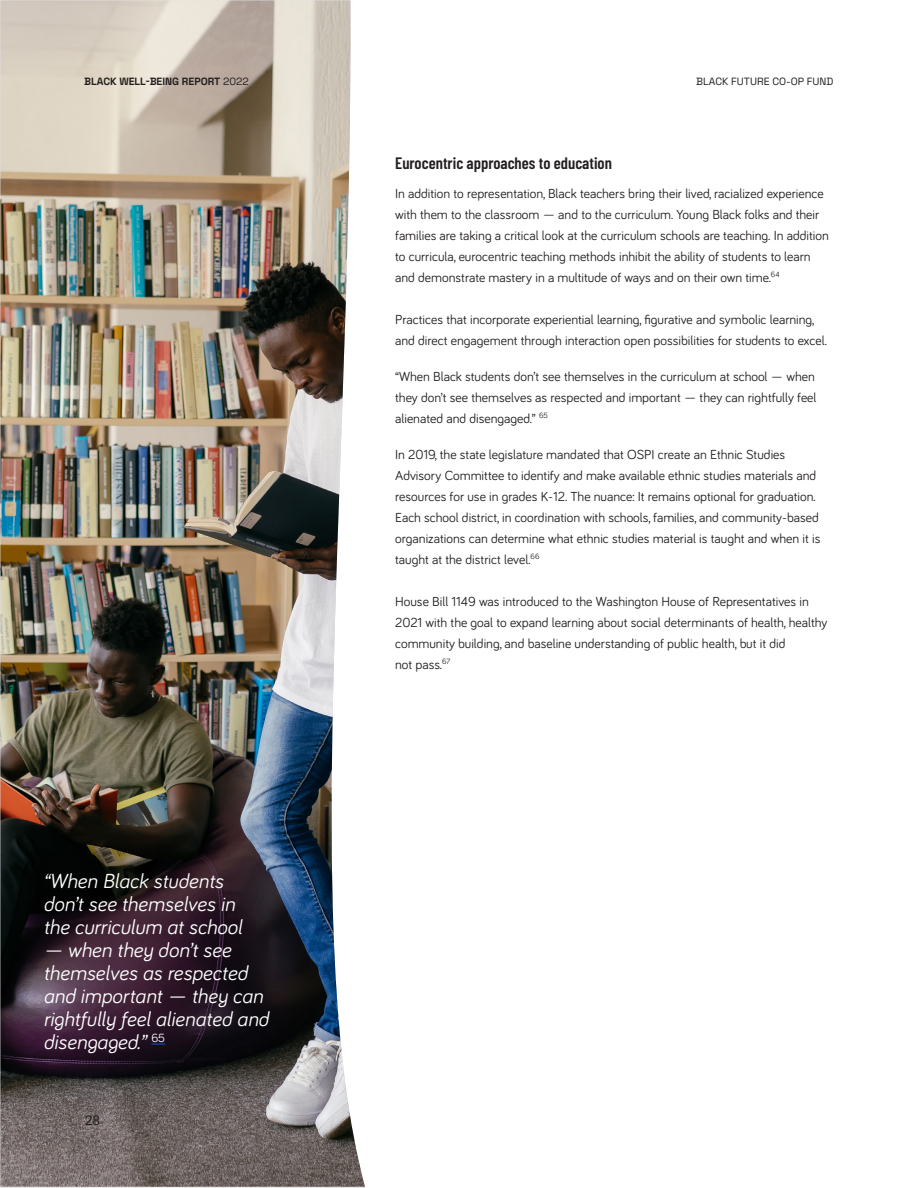
<style>
.page{position:relative;width:918px;height:1188px;background:#fff}
.page>*{position:absolute;margin:0;border:0;box-sizing:border-box;transform-origin:0 0}
.t1{font:italic 21px/23.1px "Bariol";color:#fff}
.t2{font:600 16.5px "Barlow Condensed";color:#231f20}
.t3{font:13.5px/21px "Bariol";color:#231f20}
.t4{font:13.5px "Roboto";color:#231f20}
.t5{font:300 10.5px "Space Grotesk";color:#231f20}
</style>
<div class="page">
<img style="left:0;top:0;width:365px;height:1187px">
<svg style="left:151px;top:1044px;width:14px;height:1px"></svg>
<p class="t5" style="left:84px;top:73px;width:166px">BLACK WELL-BEING REPORT 2022</p>
<p class="t5" style="left:696px;top:73px;width:139px">BLACK FUTURE CO-OP FUND</p>
<h1 class="t1" style="left:43px;top:868px;width:200px">“When Black students don’t see themselves in the curriculum at school</h1>
<h1 class="t1" style="left:43px;top:937px;width:227px">— when they don’t see themselves as respected and important — they can rightfully feel alienated and disengaged.” <sup>65</sup></h1>
<p class="t4" style="left:85px;top:1111px;width:17px">28</p>
<p class="t2" style="left:395px;top:152px;width:218px">Eurocentric approaches to education</p>
<p class="t3" style="left:395px;top:182px;width:435px">In addition to representation, Black teachers bring their lived, racialized experience with them to the classroom — and to the curriculum. Young Black folks and their families are taking a critical look at the curriculum schools are teaching. In addition to curricula, eurocentric teaching methods inhibit the ability of students to learn and demonstrate mastery in a multitude of ways and on their own time.<sup>64</sup></p>
<p class="t3" style="left:395px;top:308px;width:433px">Practices that incorporate experiential learning, figurative and symbolic learning, and direct engagement through interaction open possibilities for students to excel.</p>
<p class="t3" style="left:395px;top:365px;width:423px">“When Black students don’t see themselves in the curriculum at school — when they don’t see themselves as respected and important — they can rightfully feel alienated and disengaged.” <sup>65</sup></p>
<p class="t3" style="left:395px;top:443px;width:427px">In 2019, the state legislature mandated that OSPI create an Ethnic Studies Advisory Committee to identify and make available ethnic studies materials and resources for use in grades K-12. The nuance: It remains optional for graduation.<br>Each school district, in coordination with schools, families, and community-based organizations can determine what ethnic studies material is taught and when it is taught at the district level.<sup>66</sup></p>
<p class="t3" style="left:395px;top:590px;width:434px">House Bill 1149 was introduced to the Washington House of Representatives in 2021 with the goal to expand learning about social determinants of health, healthy community building, and baseline understanding of public health, but it did<br>not pass.<sup>67</sup></p>
</div>
